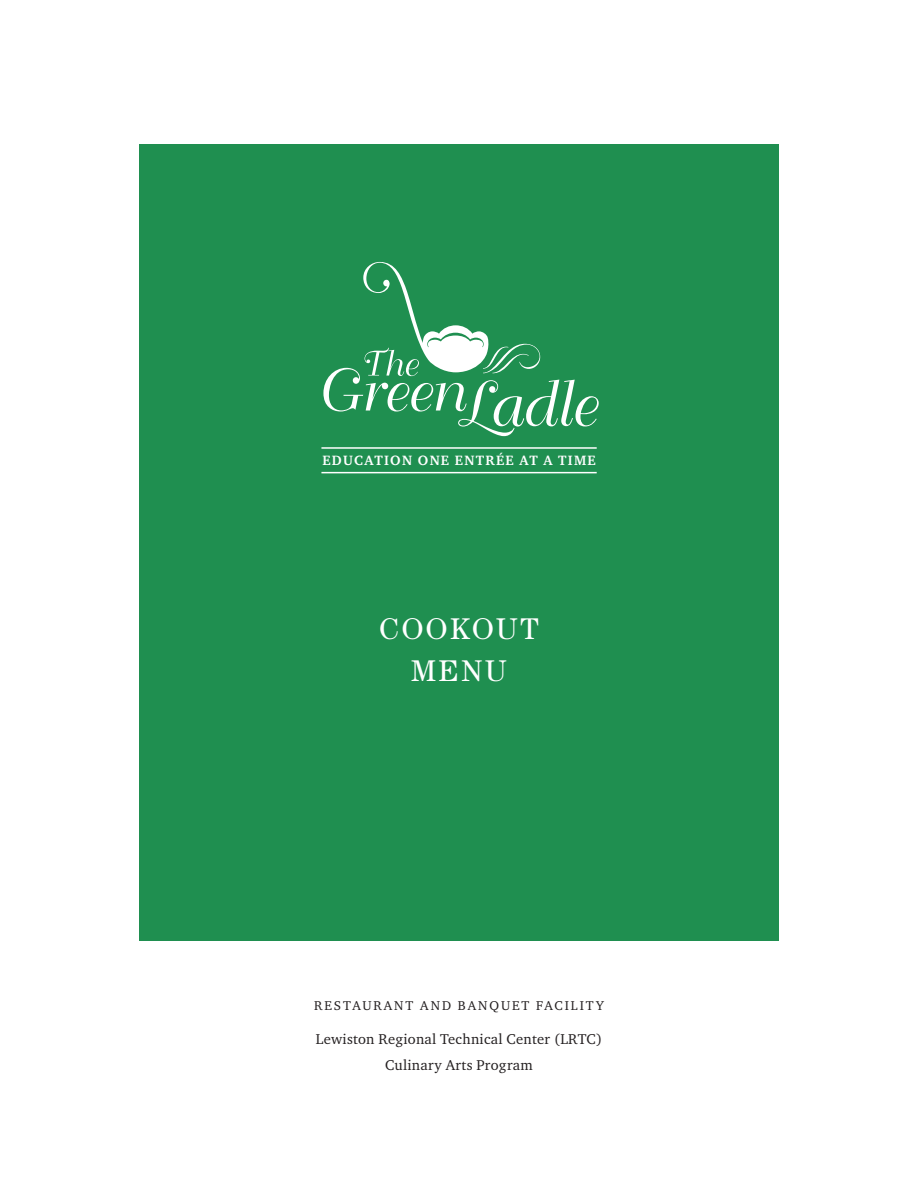
<style>
.page{position:relative;width:918px;height:1188px;background:#fff}
.page>*{position:absolute;margin:0;border:0;box-sizing:border-box;transform-origin:0 0}
.t1{font:30px/42px "Century";letter-spacing:.08em;color:#fff;text-align:center}
.t2{font:14.7px/25.5px "Charter ITC Regu OS";letter-spacing:.02em;color:#231f20;text-align:center}
.t3{font:13.8px "Charter ITC Bold SC";letter-spacing:.09em;color:#fff}
.t4{font:13.2px "Charter ITC Regu OS";letter-spacing:.15em;color:#231f20}
</style>
<div class="page">
<div style="left:139px;top:144px;width:640px;height:796px;background:#1f8f50"></div>
<svg style="left:323px;top:262px;width:276px;height:174px"></svg>
<hr style="left:321px;top:447px;width:276px;height:2px;background:#fff">
<hr style="left:321px;top:472px;width:276px;height:1px;background:#fff">
<p class="t3" style="left:322px;top:452px;width:275px">EDUCATION ONE ENTRÉE AT A TIME</p>
<h1 class="t1" style="left:379px;top:608px;width:161px">COOKOUT<br>MENU</h1>
<p class="t4" style="left:314px;top:997px;width:291px">RESTAURANT AND BANQUET FACILITY</p>
<p class="t2" style="left:316px;top:1026px;width:288px">Lewiston Regional Technical Center (LRTC)<br>Culinary Arts Program</p>
</div>
